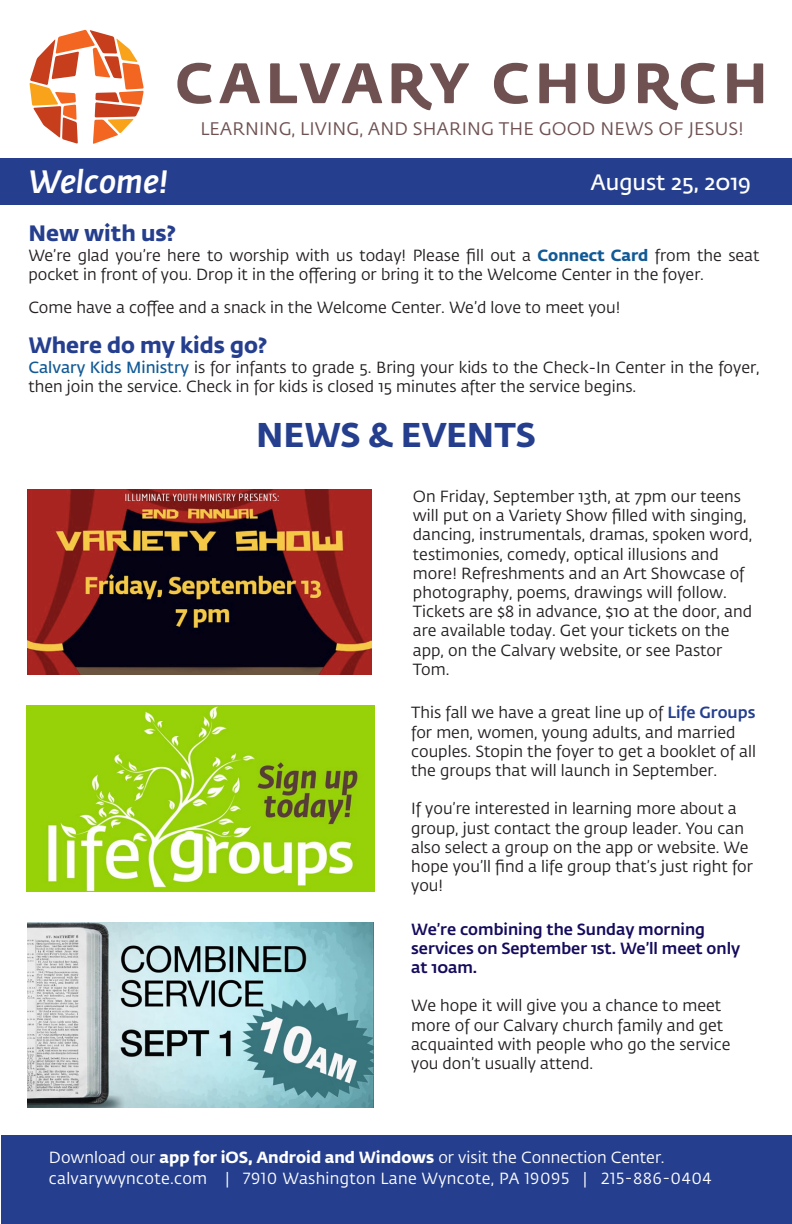
<style>
.page{position:relative;width:792px;height:1224px;background:#fff}
.page>*{position:absolute;margin:0;border:0;box-sizing:border-box;transform-origin:0 0}
.t1{font:700 34px "Fedra Sans Std";color:#253f8e}
.t2{font:italic 500 32px "Fedra Sans Std";color:#fff}
.t3{font:700 22px "Fedra Sans Std";color:#253f8e}
.t4{font:600 22px "Fedra Sans Std";color:#fff}
.t5{font:18px "Fedra Sans Std";letter-spacing:.01em;color:#6f5152}
.t6{font:16px/19.2px "Fedra Sans Std";color:#231f20}
.t7{font:500 16px/19.2px "Fedra Sans Std";color:#140b5c}
.t8{font:16px "Fedra Sans Std";letter-spacing:.02em;color:#fff}
.t9{font:16px "Fedra Sans Std";color:#fff}
.s1{font-weight:700;color:#125a96}
.s2{font-weight:600;color:#125a96}
.s3{font-weight:500;color:#253f8e}
.s4{font-weight:700}
</style>
<div class="page">
<div style="left:0;top:159px;width:792px;height:46px;background:#253f8e"></div>
<svg style="left:219px;top:63px;width:41px;height:40px"></svg>
<svg style="left:270px;top:63px;width:112px;height:40px"></svg>
<svg style="left:392px;top:63px;width:77px;height:47px"></svg>
<svg style="left:177px;top:63px;width:35px;height:41px"></svg>
<svg style="left:30px;top:30px;width:114px;height:114px"></svg>
<svg style="left:539px;top:63px;width:36px;height:40px"></svg>
<svg style="left:727px;top:63px;width:36px;height:40px"></svg>
<svg style="left:494px;top:63px;width:34px;height:41px"></svg>
<svg style="left:588px;top:63px;width:37px;height:41px"></svg>
<svg style="left:638px;top:63px;width:77px;height:47px"></svg>
<div style="left:1px;top:1135px;width:791px;height:89px;background:#253f8e"></div>
<img style="left:26px;top:706px;width:349px;height:185px">
<img style="left:27px;top:922px;width:347px;height:185px">
<img style="left:27px;top:490px;width:345px;height:185px">
<p class="t5" style="left:200px;top:118px;width:545px">LEARNING, LIVING, AND SHARING THE GOOD NEWS OF JESUS!</p>
<h2 class="t2" style="left:28px;top:161px;width:142px">Welcome!</h2>
<h3 class="t4" style="left:591px;top:169px;width:162px">August 25, 2019</h3>
<h3 class="t3" style="left:28px;top:219px;width:149px">New with us?</h3>
<p class="t6" style="left:28px;top:246px;width:733px">We’re glad you’re here to worship with us today! Please fill out a <span class="s1">Connect Card</span> from the seat pocket in front of you. Drop it in the offering or bring it to the Welcome Center in the foyer.</p>
<p class="t6" style="left:28px;top:298px;width:593px">Come have a coffee and a snack in the Welcome Center. We’d love to meet you!</p>
<h3 class="t3" style="left:28px;top:331px;width:241px">Where do my kids go?</h3>
<p class="t6" style="left:28px;top:358px;width:733px"><span class="s2">Calvary Kids Ministry</span> is for infants to grade 5. Bring your kids to the Check-In Center in the foyer, then join the service. Check in for kids is closed 15 minutes after the service begins.</p>
<h1 class="t1" style="left:256px;top:413px;width:281px">NEWS &amp; EVENTS</h1>
<p class="t6" style="left:413px;top:487px;width:341px">On Friday, September 13th, at 7pm our teens will put on a Variety Show filled with singing, dancing, instrumentals, dramas, spoken word, testimonies, comedy, optical illusions and more! Refreshments and an Art Showcase of photography, poems, drawings will follow.<br>Tickets are $8 in advance, $10 at the door, and are available today. Get your tickets on the app, on the Calvary website, or see Pastor Tom.</p>
<p class="t6" style="left:411px;top:703px;width:346px">This fall we have a great line up of <span class="s3">Life Groups </span>for men, women, young adults, and married couples. Stopin the foyer to get a booklet of all the groups that will launch in September.</p>
<p class="t6" style="left:411px;top:799px;width:343px">If you’re interested in learning more about a group, just contact the group leader. You can also select a group on the app or website. We hope you’ll find a life group that’s just right for you!</p>
<p class="t7" style="left:411px;top:920px;width:331px">We’re combining the Sunday morning services on September 1st. We’ll meet only at 10am.</p>
<p class="t6" style="left:411px;top:996px;width:321px">We hope it will give you a chance to meet more of our Calvary church family and get acquainted with people who go the service you don’t usually attend.</p>
<p class="t9" style="left:49px;top:1148px;width:617px">Download our <span class="s4">app for iOS, Android and Windows</span> or visit the Connection Center.</p>
<p class="t8" style="left:49px;top:1169px;width:664px">calvarywyncote.com | 7910 Washington Lane Wyncote, PA 19095 | 215-886-0404</p>
</div>
